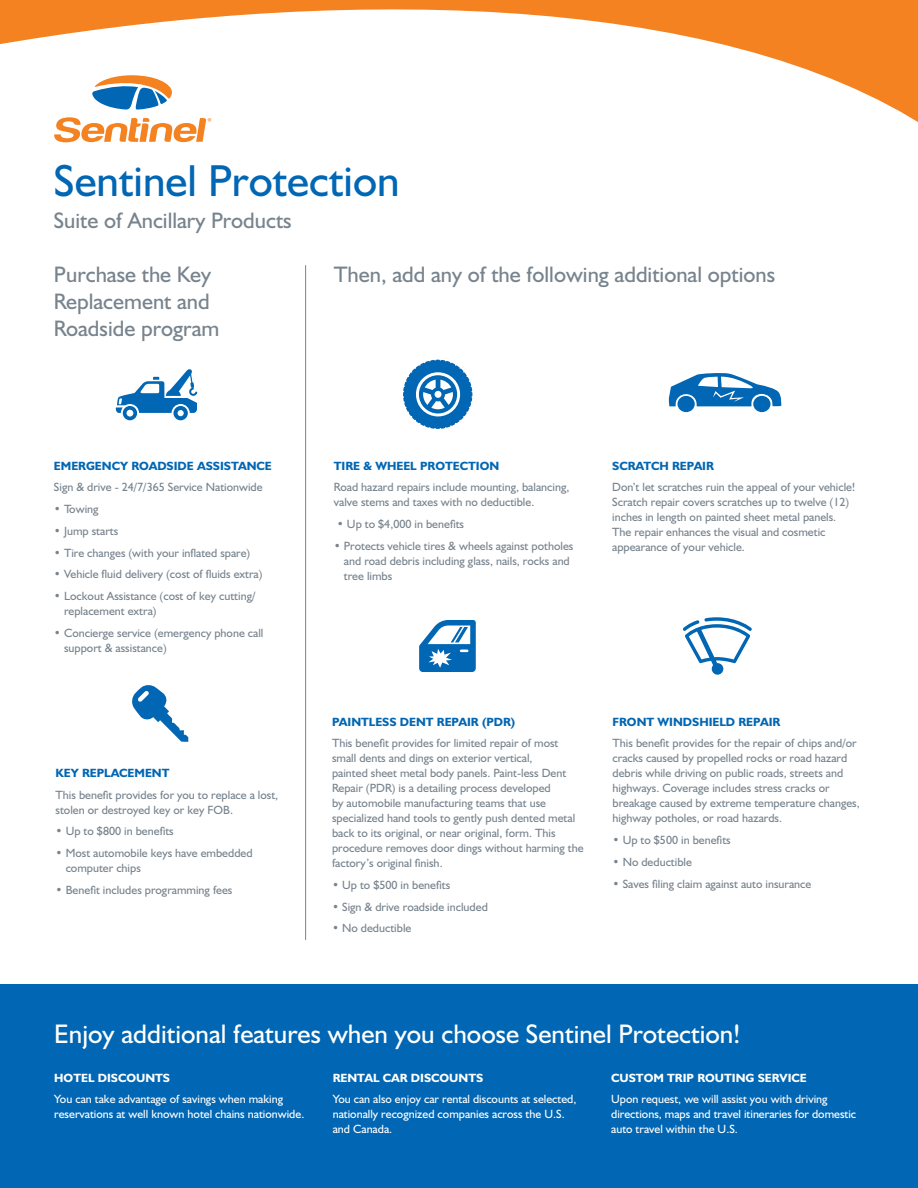
<style>
.page{position:relative;width:918px;height:1188px;background:#fff}
.page>*{position:absolute;margin:0;border:0;box-sizing:border-box;transform-origin:0 0}
.t1{font:45px "Humanist 521 BT";color:#0166b3}
.t2{font:27px "Humanist 521 BT";color:#fff}
.t3{font:22.5px/27px "Humanist 521 BT";color:#77838d}
.t4{font:12px/15px "Humanist 521 BT";color:#77838d}
.t5{font:12px/15px "Humanist 521 BT";color:#fff}
.t6{font:700 12px "Humanist 521 BT";color:#0166b3}
.t7{font:700 12px "Humanist 521 BT";color:#fff}
</style>
<div class="page">
<div style="left:0;top:985px;width:918px;height:203px;background:#0166b3"></div>
<svg style="left:403px;top:360px;width:69px;height:69px"></svg>
<div style="left:677px;top:396px;width:18px;height:16px;background:#0166b3;border-radius:50%"></div>
<div style="left:753px;top:396px;width:18px;height:16px;background:#0166b3;border-radius:50%"></div>
<svg style="left:669px;top:373px;width:113px;height:34px"></svg>
<svg style="left:115px;top:369px;width:82px;height:51px"></svg>
<svg style="left:419px;top:620px;width:57px;height:52px"></svg>
<svg style="left:132px;top:685px;width:56px;height:57px"></svg>
<svg style="left:683px;top:617px;width:69px;height:58px"></svg>
<hr style="left:305px;top:265px;width:1px;height:675px;background:#77838d">
<svg style="left:0;top:0;width:918px;height:122px"></svg>
<svg style="left:92px;top:75px;width:80px;height:35px"></svg>
<svg style="left:54px;top:117px;width:157px;height:25px"></svg>
<h1 class="t1" style="left:54px;top:153px;width:347px">Sentinel Protection</h1>
<h3 class="t3" style="left:54px;top:206px;width:239px">Suite of Ancillary Products</h3>
<h3 class="t3" style="left:54px;top:261px;width:159px">Purchase the Key</h3>
<h3 class="t3" style="left:334px;top:261px;width:443px">Then, add any of the following additional options</h3>
<h3 class="t3" style="left:54px;top:288px;width:167px">Replacement and<br>Roadside program</h3>
<p class="t6" style="left:54px;top:458px;width:219px">EMERGENCY ROADSIDE ASSISTANCE</p>
<p class="t4" style="left:54px;top:479px;width:210px">Sign &amp; drive - 24/7/365 Service Nationwide</p>
<p class="t4" style="left:54px;top:501px;width:46px">• Towing</p>
<p class="t4" style="left:54px;top:523px;width:66px">• Jump starts</p>
<p class="t4" style="left:54px;top:545px;width:198px">• Tire changes (with your inflated spare)</p>
<p class="t4" style="left:54px;top:566px;width:210px">• Vehicle fluid delivery (cost of fluids extra)</p>
<p class="t4" style="left:64px;top:588px;width:193px;text-indent:-10px">• Lockout Assistance (cost of key cutting/ replacement extra)</p>
<p class="t4" style="left:64px;top:625px;width:201px;text-indent:-10px">• Concierge service (emergency phone call support &amp; assistance)</p>
<p class="t6" style="left:56px;top:765px;width:115px">KEY REPLACEMENT</p>
<p class="t4" style="left:56px;top:787px;width:224px">This benefit provides for you to replace a lost, stolen or destroyed key or key FOB.</p>
<p class="t4" style="left:56px;top:823px;width:120px">• Up to $800 in benefits</p>
<p class="t4" style="left:66px;top:845px;width:188px;text-indent:-10px">• Most automobile keys have embedded computer chips</p>
<p class="t4" style="left:56px;top:882px;width:178px">• Benefit includes programming fees</p>
<p class="t6" style="left:334px;top:458px;width:167px">TIRE &amp; WHEEL PROTECTION</p>
<p class="t4" style="left:334px;top:480px;width:237px">Road hazard repairs include mounting, balancing, valve stems and taxes with no deductible.</p>
<p class="t4" style="left:337px;top:516px;width:129px">• Up to $4,000 in benefits</p>
<p class="t4" style="left:344px;top:538px;width:231px;text-indent:-10px">• Protects vehicle tires &amp; wheels against potholes and road debris including glass, nails, rocks and tree limbs</p>
<p class="t6" style="left:612px;top:458px;width:103px">SCRATCH REPAIR</p>
<p class="t4" style="left:612px;top:480px;width:244px">Don’t let scratches ruin the appeal of your vehicle!<br>Scratch repair covers scratches up to twelve (12) inches in length on painted sheet metal panels.<br>The repair enhances the visual and cosmetic appearance of your vehicle.</p>
<p class="t6" style="left:332px;top:714px;width:185px">PAINTLESS DENT REPAIR (PDR)</p>
<p class="t4" style="left:332px;top:735px;width:253px">This benefit provides for limited repair of most small dents and dings on exterior vertical,<br>painted sheet metal body panels. Paint-less Dent Repair (PDR) is a detailing process developed<br>by automobile manufacturing teams that use specialized hand tools to gently push dented metal back to its original, or near original, form. This procedure removes door dings without harming the factory’s original finish.</p>
<p class="t4" style="left:332px;top:877px;width:120px">• Up to $500 in benefits</p>
<p class="t4" style="left:332px;top:899px;width:157px">• Sign &amp; drive roadside included</p>
<p class="t4" style="left:332px;top:921px;width:81px">• No deductible</p>
<p class="t6" style="left:613px;top:714px;width:169px">FRONT WINDSHIELD REPAIR</p>
<p class="t4" style="left:613px;top:735px;width:249px">This benefit provides for the repair of chips and/or cracks caused by propelled rocks or road hazard debris while driving on public roads, streets and highways. Coverage includes stress cracks or breakage caused by extreme temperature changes, highway potholes, or road hazards.</p>
<p class="t4" style="left:613px;top:832px;width:120px">• Up to $500 in benefits</p>
<p class="t4" style="left:613px;top:854px;width:81px">• No deductible</p>
<p class="t4" style="left:613px;top:876px;width:200px">• Saves filing claim against auto insurance</p>
<h2 class="t2" style="left:54px;top:1018px;width:687px">Enjoy additional features when you choose Sentinel Protection!</h2>
<p class="t7" style="left:54px;top:1070px;width:117px">HOTEL DISCOUNTS</p>
<p class="t5" style="left:54px;top:1092px;width:252px">You can take advantage of savings when making reservations at well known hotel chains nationwide.</p>
<p class="t7" style="left:333px;top:1070px;width:152px">RENTAL CAR DISCOUNTS</p>
<p class="t5" style="left:333px;top:1092px;width:245px">You can also enjoy car rental discounts at selected, nationally recognized companies across the U.S. and Canada.</p>
<p class="t7" style="left:611px;top:1070px;width:197px">CUSTOM TRIP ROUTING SERVICE</p>
<p class="t5" style="left:611px;top:1092px;width:247px">Upon request, we will assist you with driving directions, maps and travel itineraries for domestic auto travel within the U.S.</p>
</div>
